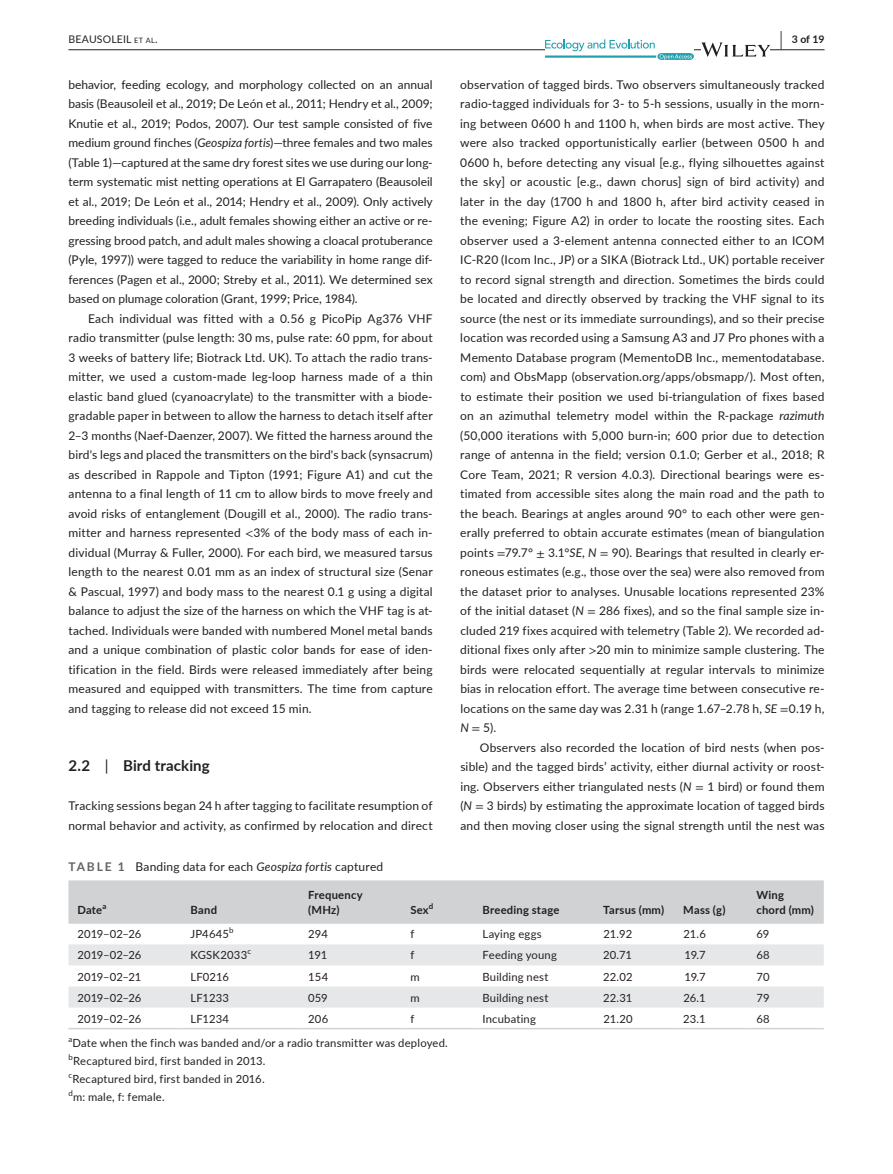
<style>
.page{position:relative;width:893px;height:1174px;background:#fff}
.page>*{position:absolute;margin:0;border:0;box-sizing:border-box;transform-origin:0 0}
.t1{font:700 15px "Lato";letter-spacing:.005em;color:#231f20}
.t2{font:12px/19.5px "Lato";letter-spacing:.015em;color:#231f20;text-align:justify}
.t3{font:11.25px "Lato";letter-spacing:.015em;color:#231f20}
.t4{font:700 11.25px/15.8px "Lato";letter-spacing:.02em;color:#231f20}
.t5{font:10.5px "Lato";letter-spacing:.02em;color:#231f20}
.t6{font:700 10.5px "Lato";color:#231f20}
.t7{font:7.8px "Lato";color:#231f20}
.t8{font:700 7.8px "Lato";color:#231f20}
.s1{font-size:7.35px}
.s2{font-size:19.5px}
.s3{font-style:italic}
.s4{font-family:"STIX"}
.s5{font-weight:400}
.s6{font-weight:700;color:#636366}
</style>
<div class="page">
<hr style="left:68px;top:49px;width:756px;height:1px;background:#231f20">
<svg style="left:545px;top:39px;width:149px;height:21px"></svg>
<svg style="left:701px;top:42px;width:69px;height:15px"></svg>
<div style="left:68px;top:880px;width:756px;height:43px;background:#d1d2d4"></div>
<svg style="left:68px;top:944px;width:756px;height:63px;fill:#e6e7e9"></svg>
<hr style="left:68px;top:1028px;width:114px;height:1px;background:#d1d2d4">
<hr style="left:182px;top:1028px;width:117px;height:1px;background:#d1d2d4">
<hr style="left:299px;top:1028px;width:102px;height:1px;background:#d1d2d4">
<hr style="left:401px;top:1028px;width:72px;height:1px;background:#d1d2d4">
<hr style="left:473px;top:1028px;width:121px;height:1px;background:#d1d2d4">
<hr style="left:594px;top:1028px;width:80px;height:1px;background:#d1d2d4">
<hr style="left:674px;top:1028px;width:73px;height:1px;background:#d1d2d4">
<hr style="left:747px;top:1028px;width:77px;height:1px;background:#d1d2d4">
<p class="t5" style="left:68px;top:31px;width:91px">BEAUSOLEIL <span class="s1">et al</span>.</p>
<p class="t6" style="left:780px;top:31px;width:46px"><span class="s2">|</span> 3 of 19</p>
<p class="t2" style="left:68px;top:74px;width:366px">behavior, feeding ecology, and morphology collected on an annual basis (Beausoleil et al., 2019; De León et al., 2011; Hendry et al., 2009; Knutie et al., 2019; Podos, 2007). Our test sample consisted of five medium ground finches (<span class="s3">Geospiza fortis</span>)—three females and two males (Table 1)—captured at the same dry forest sites we use during our long&shy;term systematic mist netting operations at El Garrapatero (Beausoleil et al., 2019; De León et al., 2014; Hendry et al., 2009). Only actively breeding individuals (i.e., adult females showing either an active or re&shy;gressing brood patch, and adult males showing a cloacal protuberance (Pyle, 1997)) were tagged to reduce the variability in home range dif&shy;ferences (Pagen et al., 2000; Streby et al., 2011). We determined sex based on plumage coloration (Grant, 1999; Price, 1984).</p>
<p class="t2" style="left:68px;top:308px;width:366px;text-indent:20px">Each individual was fitted with a 0.56 g PicoPip Ag376 VHF radio transmitter (pulse length: 30 ms, pulse rate: 60 ppm, for about 3 weeks of battery life; Biotrack Ltd. UK). To attach the radio trans&shy;mitter, we used a custom-made leg-loop harness made of a thin elastic band glued (cyanoacrylate) to the transmitter with a biode&shy;gradable paper in between to allow the harness to detach itself after 2–3 months (Naef-Daenzer, 2007). We fitted the harness around the bird's legs and placed the transmitters on the bird's back (synsacrum) as described in Rappole and Tipton (1991; Figure A1) and cut the antenna to a final length of 11 cm to allow birds to move freely and avoid risks of entanglement (Dougill et al., 2000). The radio trans&shy;mitter and harness represented <span class="s4">&lt;</span>3% of the body mass of each in&shy;dividual (Murray &amp; Fuller, 2000). For each bird, we measured tarsus length to the nearest 0.01 mm as an index of structural size (Senar &amp; Pascual, 1997) and body mass to the nearest 0.1 g using a digital balance to adjust the size of the harness on which the VHF tag is at&shy;tached. Individuals were banded with numbered Monel metal bands and a unique combination of plastic color bands for ease of iden&shy;tification in the field. Birds were released immediately after being measured and equipped with transmitters. The time from capture and tagging to release did not exceed 15 min.</p>
<p class="t2" style="left:460px;top:74px;width:366px">observation of tagged birds. Two observers simultaneously tracked radio-tagged individuals for 3- to 5-h sessions, usually in the morn&shy;ing between 0600 h and 1100 h, when birds are most active. They were also tracked opportunistically earlier (between 0500 h and 0600 h, before detecting any visual [e.g., flying silhouettes against the sky] or acoustic [e.g., dawn chorus] sign of bird activity) and later in the day (1700 h and 1800 h, after bird activity ceased in the evening; Figure A2) in order to locate the roosting sites. Each observer used a 3-element antenna connected either to an ICOM IC-R20 (Icom Inc., JP) or a SIKA (Biotrack Ltd., UK) portable receiver to record signal strength and direction. Sometimes the birds could be located and directly observed by tracking the VHF signal to its source (the nest or its immediate surroundings), and so their precise location was recorded using a Samsung A3 and J7 Pro phones with a Memento Database program (MementoDB Inc., mementodatabase. com) and ObsMapp (observation.org/apps/obsmapp/). Most often, to estimate their position we used bi-triangulation of fixes based on an azimuthal telemetry model within the R-package <span class="s3">razimuth </span>(50,000 iterations with 5,000 burn-in; 600 prior due to detection range of antenna in the field; version 0.1.0; Gerber et al., 2018; R Core Team, 2021; R version 4.0.3). Directional bearings were es&shy;timated from accessible sites along the main road and the path to the beach. Bearings at angles around 90° to each other were gen&shy;erally preferred to obtain accurate estimates (mean of biangulation points <span class="s4">=</span>79.7° <span class="s4">±</span> 3.1°<span class="s3">SE</span>, <span class="s3">N</span> <span class="s4">=</span> 90). Bearings that resulted in clearly er&shy;roneous estimates (e.g., those over the sea) were also removed from the dataset prior to analyses. Unusable locations represented 23% of the initial dataset (<span class="s3">N</span> <span class="s4">=</span> 286 fixes), and so the final sample size in&shy;cluded 219 fixes acquired with telemetry (Table 2). We recorded ad&shy;ditional fixes only after <span class="s4">&gt;</span>20 min to minimize sample clustering. The birds were relocated sequentially at regular intervals to minimize bias in relocation effort. The average time between consecutive re&shy;locations on the same day was 2.31 h (range 1.67–2.78 h, <span class="s3">SE</span> <span class="s4">=</span>0.19 h, <span class="s3">N</span> <span class="s4">=</span> 5).</p>
<p class="t2" style="left:460px;top:737px;width:366px;text-indent:20px">Observers also recorded the location of bird nests (when pos&shy;sible) and the tagged birds’ activity, either diurnal activity or roost&shy;ing. Observers either triangulated nests (<span class="s3">N</span> <span class="s4">=</span> 1 bird) or found them (<span class="s3">N</span> <span class="s4">=</span> 3 birds) by estimating the approximate location of tagged birds and then moving closer using the signal strength until the nest was</p>
<p class="t1" style="left:68px;top:755px;width:143px">2.2 <span class="s5">|</span> Bird tracking</p>
<p class="t2" style="left:68px;top:795px;width:366px">Tracking sessions began 24 h after tagging to facilitate resumption of normal behavior and activity, as confirmed by relocation and direct</p>
<p class="t2" style="left:69px;top:856px;width:316px"><span class="s6">TABLE 1</span> Banding data for each <span class="s3">Geospiza fortis</span> captured</p>
<p class="t4" style="left:77px;top:902px;width:26px">Date</p>
<p class="t8" style="left:102px;top:900px;width:5px">a</p>
<p class="t4" style="left:191px;top:902px;width:28px">Band</p>
<p class="t4" style="left:308px;top:886px;width:56px">Frequency (MHz)</p>
<p class="t4" style="left:410px;top:902px;width:20px">Sex</p>
<p class="t8" style="left:429px;top:900px;width:6px">d</p>
<p class="t4" style="left:482px;top:902px;width:78px">Breeding stage</p>
<p class="t4" style="left:603px;top:902px;width:63px">Tarsus (mm)</p>
<p class="t4" style="left:683px;top:902px;width:44px">Mass (g)</p>
<p class="t4" style="left:756px;top:886px;width:59px">Wing chord (mm)</p>
<p class="t3" style="left:77px;top:926px;width:65px">2019–02–26</p>
<p class="t3" style="left:191px;top:926px;width:40px">JP4645</p>
<p class="t7" style="left:229px;top:925px;width:6px">b</p>
<p class="t3" style="left:308px;top:926px;width:21px">294</p>
<p class="t3" style="left:410px;top:926px;width:5px">f</p>
<p class="t3" style="left:482px;top:926px;width:61px">Laying eggs</p>
<p class="t3" style="left:603px;top:926px;width:30px">21.92</p>
<p class="t3" style="left:683px;top:926px;width:24px">21.6</p>
<p class="t3" style="left:756px;top:926px;width:14px">69</p>
<p class="t3" style="left:77px;top:947px;width:65px">2019–02–26</p>
<p class="t3" style="left:191px;top:947px;width:58px">KGSK2033</p>
<p class="t7" style="left:247px;top:946px;width:5px">c</p>
<p class="t3" style="left:308px;top:947px;width:21px">191</p>
<p class="t3" style="left:410px;top:947px;width:5px">f</p>
<p class="t3" style="left:482px;top:947px;width:76px">Feeding young</p>
<p class="t3" style="left:603px;top:947px;width:30px">20.71</p>
<p class="t3" style="left:685px;top:947px;width:23px">19.7</p>
<p class="t3" style="left:756px;top:947px;width:15px">68</p>
<p class="t3" style="left:77px;top:968px;width:65px">2019–02–21</p>
<p class="t3" style="left:191px;top:968px;width:40px">LF0216</p>
<p class="t3" style="left:308px;top:968px;width:21px">154</p>
<p class="t3" style="left:410px;top:968px;width:11px">m</p>
<p class="t3" style="left:482px;top:968px;width:68px">Building nest</p>
<p class="t3" style="left:603px;top:968px;width:31px">22.02</p>
<p class="t3" style="left:685px;top:968px;width:23px">19.7</p>
<p class="t3" style="left:756px;top:968px;width:15px">70</p>
<p class="t3" style="left:77px;top:989px;width:65px">2019–02–26</p>
<p class="t3" style="left:191px;top:989px;width:40px">LF1233</p>
<p class="t3" style="left:308px;top:989px;width:21px">059</p>
<p class="t3" style="left:410px;top:989px;width:11px">m</p>
<p class="t3" style="left:482px;top:989px;width:68px">Building nest</p>
<p class="t3" style="left:603px;top:989px;width:31px">22.31</p>
<p class="t3" style="left:683px;top:989px;width:24px">26.1</p>
<p class="t3" style="left:756px;top:989px;width:15px">79</p>
<p class="t3" style="left:77px;top:1010px;width:65px">2019–02–26</p>
<p class="t3" style="left:190px;top:1010px;width:40px">LF1234</p>
<p class="t3" style="left:308px;top:1010px;width:21px">206</p>
<p class="t3" style="left:410px;top:1010px;width:5px">f</p>
<p class="t3" style="left:482px;top:1010px;width:55px">Incubating</p>
<p class="t3" style="left:603px;top:1010px;width:31px">21.20</p>
<p class="t3" style="left:683px;top:1010px;width:24px">23.1</p>
<p class="t3" style="left:756px;top:1010px;width:15px">68</p>
<p class="t7" style="left:68px;top:1034px;width:5px">a</p>
<p class="t3" style="left:73px;top:1035px;width:377px">Date when the finch was banded and/or a radio transmitter was deployed.</p>
<p class="t7" style="left:68px;top:1052px;width:6px">b</p>
<p class="t3" style="left:73px;top:1053px;width:194px">Recaptured bird, first banded in 2013.</p>
<p class="t7" style="left:68px;top:1070px;width:5px">c</p>
<p class="t3" style="left:72px;top:1071px;width:194px">Recaptured bird, first banded in 2016.</p>
<p class="t7" style="left:68px;top:1088px;width:6px">d</p>
<p class="t3" style="left:73px;top:1089px;width:93px">m: male, f: female.</p>
</div>
